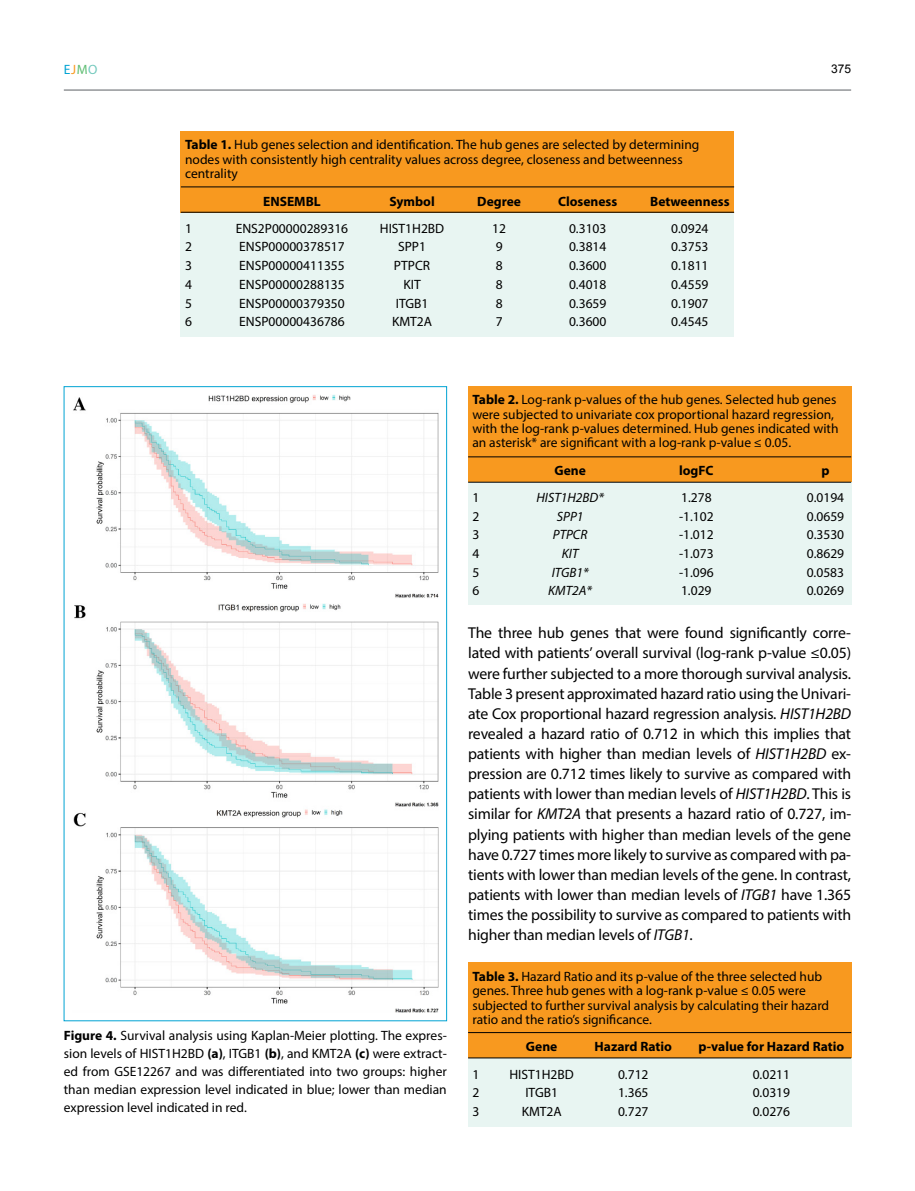
<style>
.page{position:relative;width:915px;height:1191px;background:#fff}
.page>*{position:absolute;margin:0;border:0;box-sizing:border-box;transform-origin:0 0}
.t1{font:15.75px/20.1px "Myriad Pro";letter-spacing:-.01em;color:#000;text-align:justify}
.t2{font:13.5px/14.4px "Myriad Pro";color:#000}
.t3{font:700 13.5px "Myriad Pro";color:#000}
.t4{font:italic 13.5px "Myriad Pro";color:#000}
.t5{font:13.5px "Myriad Pro";color:#00a3d3}
.t6{font:12px "Arial";color:#000}
.s1{color:#f8991f}
.s2{color:#5ebd72}
.s3{color:#73c9bd}
.s4{font-weight:700}
.s5{font-style:italic}
</style>
<div class="page">
<hr style="left:64px;top:89px;width:786px;height:2px;background:#939598">
<div style="left:181px;top:200px;width:552px;height:137px;background:#e8f5f2"></div>
<div style="left:181px;top:131px;width:552px;height:81px;background:#f8991f"></div>
<hr style="left:181px;top:212px;width:552px;height:1px;background:#000">
<hr style="left:181px;top:187px;width:552px;height:1px;background:#000">
<div style="left:468px;top:468px;width:382px;height:137px;background:#e8f5f2"></div>
<div style="left:468px;top:386px;width:382px;height:96px;background:#f8991f"></div>
<hr style="left:468px;top:482px;width:382px;height:1px;background:#000">
<hr style="left:468px;top:456px;width:382px;height:1px;background:#000">
<div style="left:468px;top:1043px;width:382px;height:84px;background:#e8f5f2"></div>
<div style="left:468px;top:962px;width:382px;height:96px;background:#f8991f"></div>
<hr style="left:468px;top:1057px;width:382px;height:1px;background:#000">
<hr style="left:468px;top:1032px;width:382px;height:1px;background:#000">
<img style="left:73px;top:394px;width:365px;height:618px">
<p class="t5" style="left:64px;top:61px;width:35px">E<span class="s1">J</span><span class="s2">M</span><span class="s3">O</span></p>
<p class="t6" style="left:830px;top:60px;width:22px">375</p>
<p class="t2" style="left:185px;top:137px;width:515px"><span class="s4">Table 1.</span> Hub genes selection and identification. The hub genes are selected by determining nodes with consistently high centrality values across degree, closeness and betweenness centrality</p>
<p class="t3" style="left:263px;top:192px;width:59px">ENSEMBL</p>
<p class="t3" style="left:389px;top:192px;width:47px">Symbol</p>
<p class="t3" style="left:477px;top:192px;width:45px">Degree</p>
<p class="t3" style="left:558px;top:192px;width:61px">Closeness</p>
<p class="t3" style="left:650px;top:192px;width:81px">Betweenness</p>
<p class="t2" style="left:185px;top:221px;width:8px">1</p>
<p class="t2" style="left:235px;top:221px;width:114px">ENS2P00000289316</p>
<p class="t2" style="left:380px;top:221px;width:66px">HIST1H2BD</p>
<p class="t2" style="left:492px;top:221px;width:15px">12</p>
<p class="t2" style="left:569px;top:221px;width:39px">0.3103</p>
<p class="t2" style="left:671px;top:221px;width:39px">0.0924</p>
<p class="t2" style="left:185px;top:239px;width:8px">2</p>
<p class="t2" style="left:239px;top:239px;width:107px">ENSP00000378517</p>
<p class="t2" style="left:398px;top:239px;width:29px">SPP1</p>
<p class="t2" style="left:495px;top:239px;width:8px">9</p>
<p class="t2" style="left:569px;top:239px;width:39px">0.3814</p>
<p class="t2" style="left:671px;top:239px;width:39px">0.3753</p>
<p class="t2" style="left:185px;top:258px;width:8px">3</p>
<p class="t2" style="left:239px;top:258px;width:107px">ENSP00000411355</p>
<p class="t2" style="left:394px;top:258px;width:38px">PTPCR</p>
<p class="t2" style="left:495px;top:258px;width:8px">8</p>
<p class="t2" style="left:569px;top:258px;width:39px">0.3600</p>
<p class="t2" style="left:671px;top:258px;width:39px">0.1811</p>
<p class="t2" style="left:185px;top:277px;width:8px">4</p>
<p class="t2" style="left:239px;top:277px;width:107px">ENSP00000288135</p>
<p class="t2" style="left:403px;top:277px;width:19px">KIT</p>
<p class="t2" style="left:495px;top:277px;width:8px">8</p>
<p class="t2" style="left:569px;top:277px;width:39px">0.4018</p>
<p class="t2" style="left:671px;top:277px;width:39px">0.4559</p>
<p class="t2" style="left:185px;top:295px;width:8px">5</p>
<p class="t2" style="left:239px;top:295px;width:107px">ENSP00000379350</p>
<p class="t2" style="left:395px;top:295px;width:34px">ITGB1</p>
<p class="t2" style="left:495px;top:295px;width:8px">8</p>
<p class="t2" style="left:569px;top:295px;width:39px">0.3659</p>
<p class="t2" style="left:671px;top:295px;width:39px">0.1907</p>
<p class="t2" style="left:185px;top:314px;width:8px">6</p>
<p class="t2" style="left:239px;top:314px;width:107px">ENSP00000436786</p>
<p class="t2" style="left:392px;top:314px;width:41px">KMT2A</p>
<p class="t2" style="left:495px;top:314px;width:8px">7</p>
<p class="t2" style="left:569px;top:314px;width:39px">0.3600</p>
<p class="t2" style="left:671px;top:314px;width:39px">0.4545</p>
<p class="t2" style="left:472px;top:392px;width:367px"><span class="s4">Table 2.</span> Log-rank p-values of the hub genes. Selected hub genes were subjected to univariate cox proportional hazard regression, with the log-rank p-values determined. Hub genes indicated with an asterisk* are significant with a log-rank p-value ≤ 0.05.</p>
<p class="t3" style="left:554px;top:461px;width:33px">Gene</p>
<p class="t3" style="left:678px;top:461px;width:36px">logFC</p>
<p class="t3" style="left:821px;top:461px;width:10px">p</p>
<p class="t2" style="left:472px;top:490px;width:8px">1</p>
<p class="t4" style="left:536px;top:489px;width:69px">HIST1H2BD*</p>
<p class="t2" style="left:680px;top:490px;width:32px">1.278</p>
<p class="t2" style="left:806px;top:490px;width:39px">0.0194</p>
<p class="t2" style="left:472px;top:508px;width:8px">2</p>
<p class="t4" style="left:556px;top:507px;width:28px">SPP1</p>
<p class="t2" style="left:678px;top:508px;width:36px">-1.102</p>
<p class="t2" style="left:806px;top:508px;width:39px">0.0659</p>
<p class="t2" style="left:472px;top:527px;width:8px">3</p>
<p class="t4" style="left:552px;top:526px;width:36px">PTPCR</p>
<p class="t2" style="left:678px;top:527px;width:36px">-1.012</p>
<p class="t2" style="left:806px;top:527px;width:39px">0.3530</p>
<p class="t2" style="left:472px;top:546px;width:8px">4</p>
<p class="t4" style="left:561px;top:545px;width:18px">KIT</p>
<p class="t2" style="left:678px;top:546px;width:36px">-1.073</p>
<p class="t2" style="left:806px;top:546px;width:39px">0.8629</p>
<p class="t2" style="left:472px;top:564px;width:8px">5</p>
<p class="t4" style="left:551px;top:564px;width:38px">ITGB1*</p>
<p class="t2" style="left:678px;top:564px;width:36px">-1.096</p>
<p class="t2" style="left:806px;top:564px;width:39px">0.0583</p>
<p class="t2" style="left:472px;top:583px;width:8px">6</p>
<p class="t4" style="left:548px;top:582px;width:45px">KMT2A*</p>
<p class="t2" style="left:680px;top:583px;width:32px">1.029</p>
<p class="t2" style="left:806px;top:583px;width:39px">0.0269</p>
<p class="t2" style="left:64px;top:1026px;width:384px;line-height:18px;text-align:justify"><span class="s4">Figure 4.</span> Survival analysis using Kaplan-Meier plotting. The expres&shy;sion levels of HIST1H2BD <span class="s4">(a)</span>, ITGB1 <span class="s4">(b)</span>, and KMT2A <span class="s4">(c)</span> were extract&shy;ed from GSE12267 and was differentiated into two groups: higher than median expression level indicated in blue; lower than median expression level indicated in red.</p>
<p class="t1" style="left:468px;top:623px;width:384px">The three hub genes that were found significantly corre&shy;lated with patients’ overall survival (log-rank p-value ≤0.05) were further subjected to a more thorough survival analysis.<br>Table 3 present approximated hazard ratio using the Univari&shy;ate Cox proportional hazard regression analysis. <span class="s5">HIST1H2BD </span>revealed a hazard ratio of 0.712 in which this implies that patients with higher than median levels of <span class="s5">HIST1H2BD</span> ex&shy;pression are 0.712 times likely to survive as compared with patients with lower than median levels of <span class="s5">HIST1H2BD</span>. This is similar for <span class="s5">KMT2A</span> that presents a hazard ratio of 0.727, im&shy;plying patients with higher than median levels of the gene have 0.727 times more likely to survive as compared with pa&shy;tients with lower than median levels of the gene. In contrast, patients with lower than median levels of <span class="s5">ITGB1</span> have 1.365 times the possibility to survive as compared to patients with higher than median levels of <span class="s5">ITGB1</span>.</p>
<p class="t2" style="left:472px;top:968px;width:358px"><span class="s4">Table 3.</span> Hazard Ratio and its p-value of the three selected hub genes. Three hub genes with a log-rank p-value ≤ 0.05 were subjected to further survival analysis by calculating their hazard ratio and the ratio’s significance.</p>
<p class="t3" style="left:525px;top:1038px;width:33px">Gene</p>
<p class="t3" style="left:594px;top:1038px;width:79px">Hazard Ratio</p>
<p class="t3" style="left:698px;top:1038px;width:147px">p-value for Hazard Ratio</p>
<p class="t2" style="left:472px;top:1066px;width:8px">1</p>
<p class="t2" style="left:509px;top:1066px;width:66px">HIST1H2BD</p>
<p class="t2" style="left:617px;top:1066px;width:32px">0.712</p>
<p class="t2" style="left:752px;top:1066px;width:39px">0.0211</p>
<p class="t2" style="left:472px;top:1085px;width:8px">2</p>
<p class="t2" style="left:525px;top:1085px;width:34px">ITGB1</p>
<p class="t2" style="left:617px;top:1085px;width:32px">1.365</p>
<p class="t2" style="left:752px;top:1085px;width:39px">0.0319</p>
<p class="t2" style="left:472px;top:1104px;width:8px">3</p>
<p class="t2" style="left:521px;top:1104px;width:41px">KMT2A</p>
<p class="t2" style="left:617px;top:1104px;width:32px">0.727</p>
<p class="t2" style="left:752px;top:1104px;width:39px">0.0276</p>
</div>
